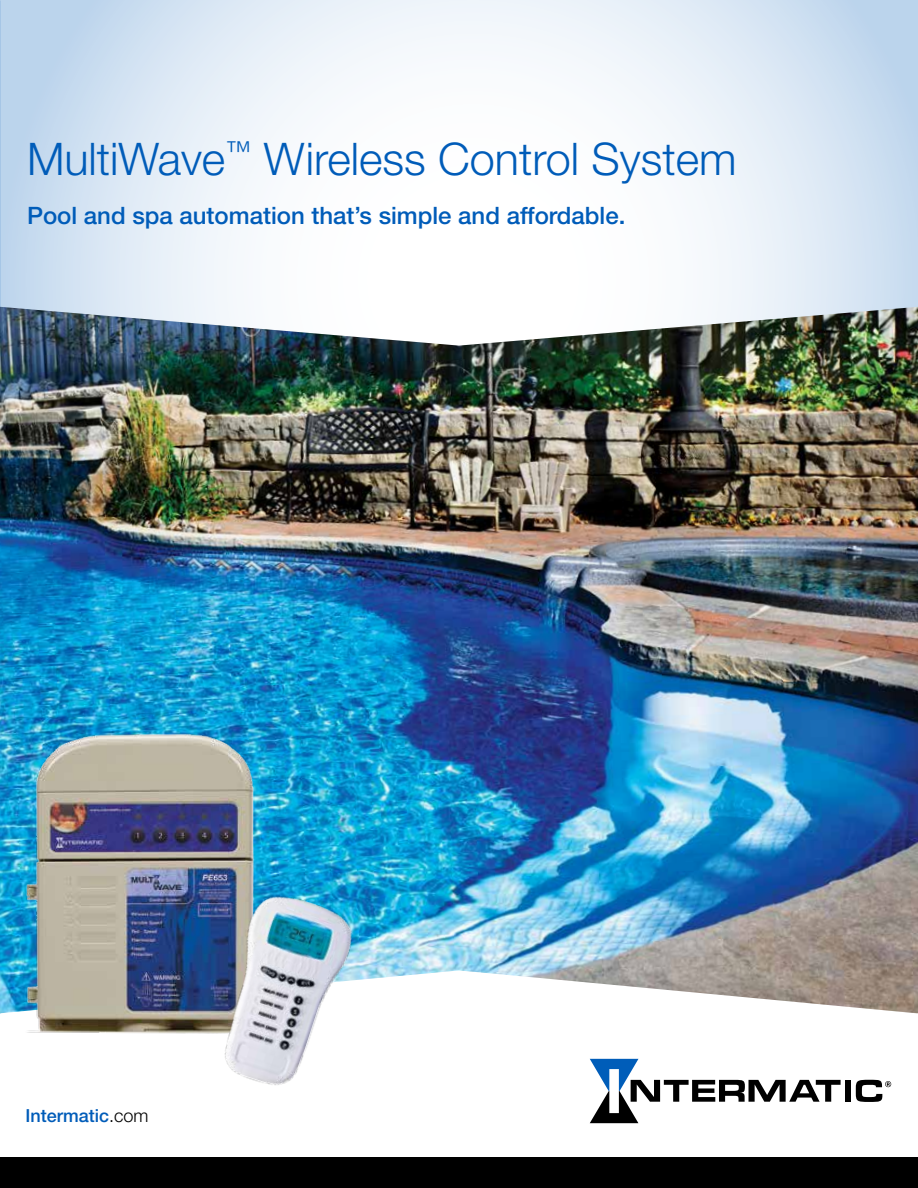
<style>
.page{position:relative;width:918px;height:1188px;background:#fff}
.page>*{position:absolute;margin:0;border:0;box-sizing:border-box;transform-origin:0 0}
.t1{font:300 45px "Helvetica Neue LT Std";color:#005cb9}
.t2{font:500 24px "Helvetica Neue LT Std";color:#005cb9}
.t3{font:500 18px "Helvetica Neue LT Std";color:#005cb9}
.s1{font-weight:300;color:#000}
</style>
<div class="page">
<svg style="left:0;top:0;width:918px;height:307px"></svg>
<img style="left:0;top:307px;width:918px;height:706px">
<div style="left:0;top:1158px;width:918px;height:30px;background:#000"></div>
<div style="left:845px;top:1080px;width:6px;height:22px;background:#000"></div>
<svg style="left:856px;top:1080px;width:35px;height:22px"></svg>
<svg style="left:590px;top:1059px;width:251px;height:64px"></svg>
<img style="left:4px;top:729px;width:289px;height:305px">
<img style="left:195px;top:871px;width:180px;height:214px">
<h1 class="t1" style="left:27px;top:131px;width:711px">MultiWave<sup>™</sup> Wireless Control System</h1>
<p class="t2" style="left:27px;top:201px;width:600px">Pool and spa automation that’s simple and affordable.</p>
<p class="t3" style="left:26px;top:1105px;width:125px">Intermatic<span class="s1">.com</span></p>
</div>
